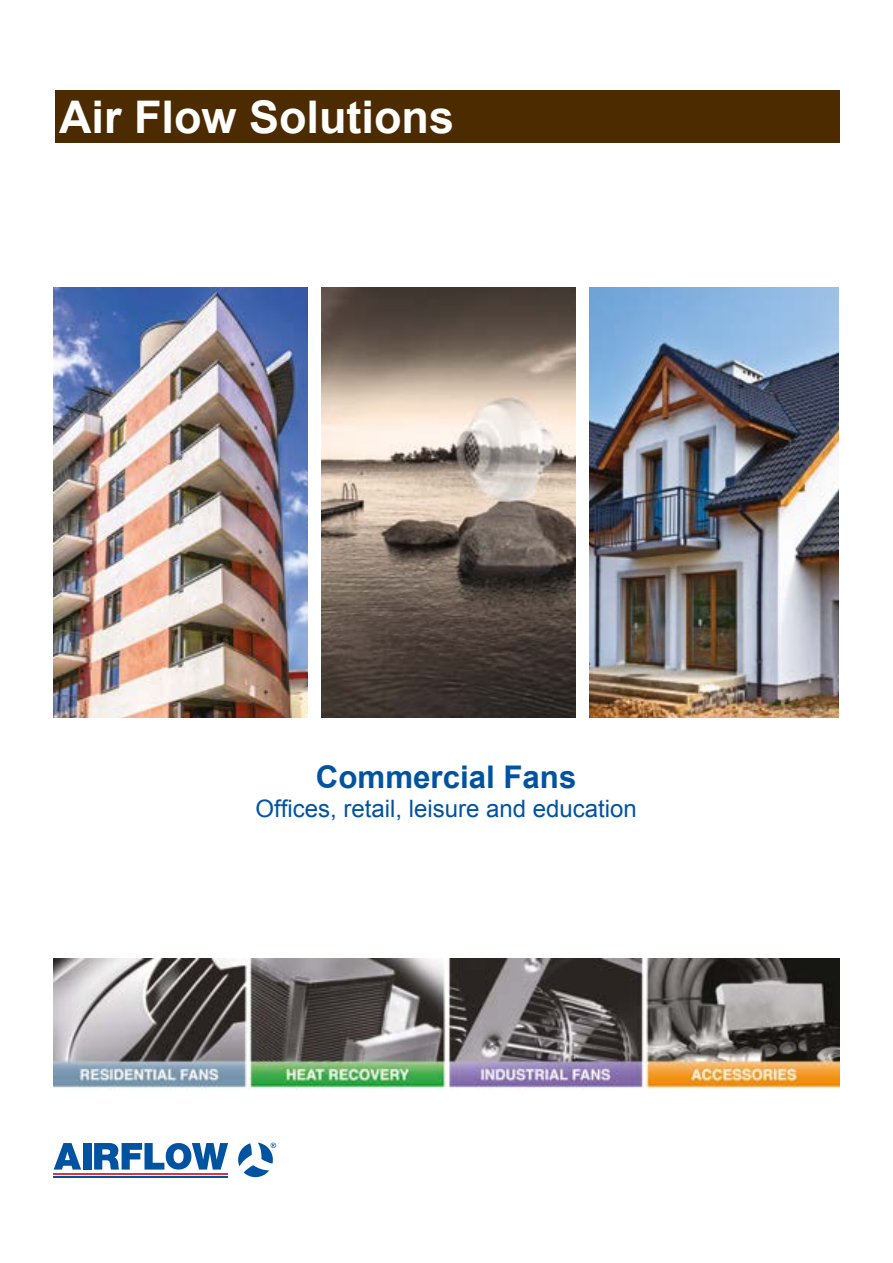
<style>
.page{position:relative;width:893px;height:1263px;background:#fff}
.page>*{position:absolute;margin:0;border:0;box-sizing:border-box;transform-origin:0 0}
.t1{font:700 45px "Arial";color:#fff}
.t2{font:700 31.2px "Arial";color:#0053a1}
.t3{font:24px "Arial";color:#0053a1}
</style>
<div class="page">
<div style="left:55px;top:90px;width:785px;height:52px;background:#4c2b00"></div>
<img style="left:54px;top:288px;width:253px;height:430px">
<img style="left:589px;top:288px;width:250px;height:430px">
<img style="left:321px;top:288px;width:254px;height:430px">
<img style="left:54px;top:958px;width:190px;height:132px">
<img style="left:244px;top:958px;width:198px;height:132px">
<img style="left:442px;top:958px;width:198px;height:132px">
<img style="left:640px;top:958px;width:199px;height:132px">
<svg style="left:54px;top:1143px;width:27px;height:26px"></svg>
<div style="left:84px;top:1143px;width:8px;height:26px;background:#0053a1"></div>
<svg style="left:94px;top:1143px;width:134px;height:26px"></svg>
<hr style="left:54px;top:1173px;width:174px;height:1px;background:#e73037">
<hr style="left:54px;top:1176px;width:174px;height:1px;background:#0053a1">
<svg style="left:238px;top:1142px;width:38px;height:35px"></svg>
<h1 class="t1" style="left:59px;top:87px;width:397px">Air Flow Solutions</h1>
<h2 class="t2" style="left:316px;top:756px;width:262px">Commercial Fans</h2>
<p class="t3" style="left:255px;top:793px;width:383px">Offices, retail, leisure and education</p>
</div>
